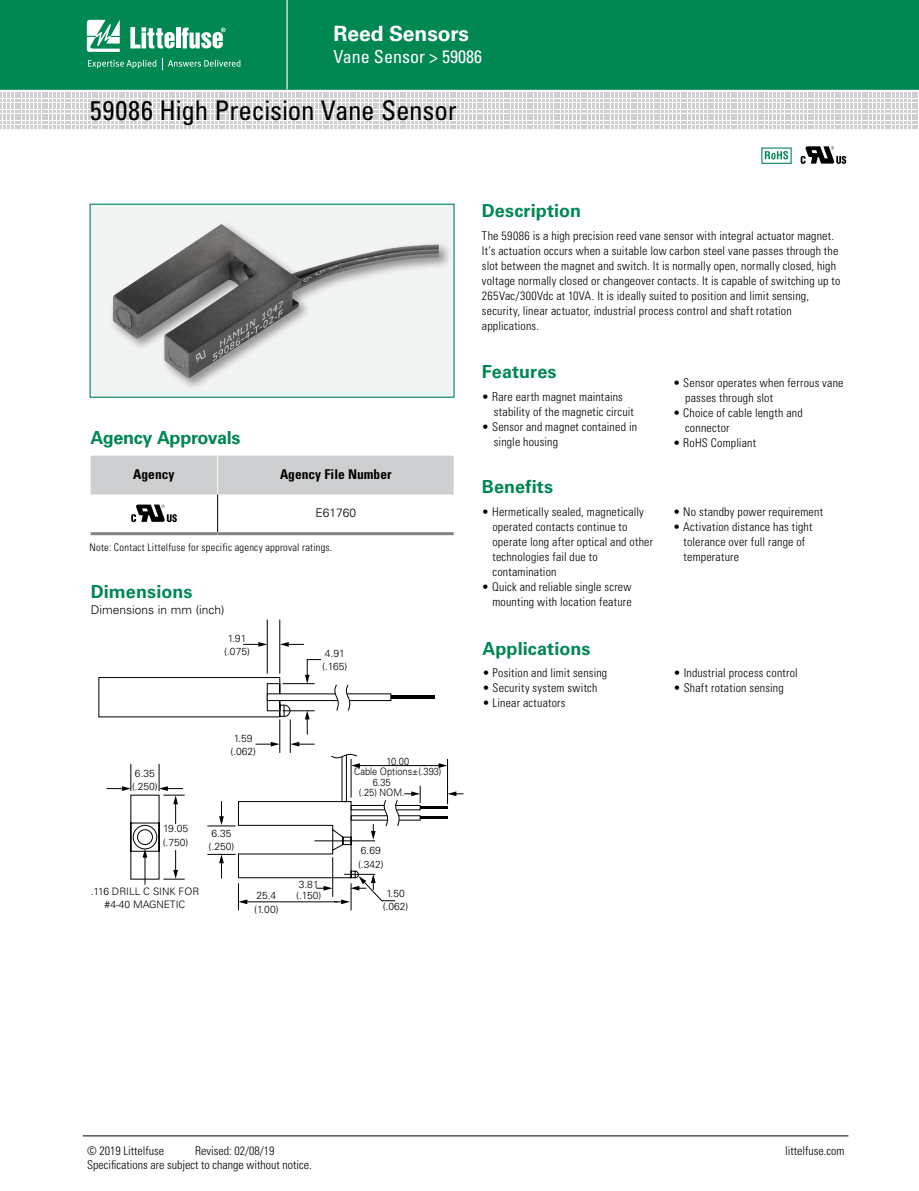
<style>
.page{position:relative;width:919px;height:1191px;background:#fff}
.page>*{position:absolute;margin:0;border:0;box-sizing:border-box;transform-origin:0 0}
.t1{font:condensed 27px "Univers LT Std";letter-spacing:-.01em;color:#000}
.t2{font:700 21px "Univers LT Std";letter-spacing:-.005em;color:#fff}
.t3{font:700 18px "Univers LT Std";letter-spacing:.005em;color:#008752}
.t4{font:condensed 18px "Univers LT Std";color:#fff}
.t5{font:700 18px "Univers LT Std";letter-spacing:-.02em;color:#008752}
.t6{font:700 condensed 13.5px "Univers LT Std";color:#000}
.t7{font:300 condensed 12px/15px "Univers LT Std";letter-spacing:.015em;color:#000}
.t8{font:300 12px "Univers LT Std";color:#000}
.t9{font:300 condensed 10.5px "Univers LT Std";letter-spacing:.025em;color:#000}
.t10{font:300 10.2px/13.4px "Univers LT Std";color:#000}
.t11{font:300 10.2px/10.8px "Univers LT Std";color:#000;text-align:center;scale:.9 1}
</style>
<div class="page">
<hr style="left:83px;top:1135px;width:765px;height:1px;background:#000">
<div style="left:0;top:0;width:918px;height:90px;background:#008752"></div>
<hr style="left:286px;top:0;width:1px;height:89px;background:#fff">
<svg style="left:87px;top:20px;width:33px;height:32px"></svg>
<hr style="left:176px;top:28px;width:4px;height:20px;background:#fff">
<svg style="left:182px;top:28px;width:43px;height:21px"></svg>
<svg style="left:130px;top:27px;width:45px;height:21px"></svg>
<svg style="left:88px;top:60px;width:68px;height:9px"></svg>
<svg style="left:162px;top:58px;width:78px;height:11px"></svg>
<svg style="left:0;top:92px;width:917px;height:35px"></svg>
<div style="left:91px;top:455px;width:362px;height:39px;background:#cdcfd0"></div>
<svg style="left:91px;top:535px;width:362px;height:1px"></svg>
<hr style="left:217px;top:455px;width:1px;height:39px;background:#fff">
<hr style="left:217px;top:494px;width:1px;height:38px;background:#000">
<hr style="left:91px;top:532px;width:127px;height:3px;background:#808285">
<hr style="left:218px;top:532px;width:235px;height:3px;background:#808285">
<svg style="left:131px;top:504px;width:46px;height:18px"></svg>
<div style="left:89px;top:204px;width:365px;height:194px;background:#f2f3f3;border:1px solid #008752"></div>
<svg style="left:764px;top:151px;width:24px;height:8px"></svg>
<div style="left:761px;top:147px;width:30px;height:17px;border:1px solid #008752"></div>
<div style="left:267px;top:693px;width:124px;height:8px;background:#fff;border:1px solid #000"></div>
<hr style="left:391px;top:695px;width:43px;height:4px;background:#000">
<hr style="left:267px;top:619px;width:1px;height:54px;background:#000">
<hr style="left:279px;top:619px;width:1px;height:54px;background:#000">
<svg style="left:280px;top:642px;width:24px;height:5px"></svg>
<svg style="left:98px;top:659px;width:255px;height:75px"></svg>
<svg style="left:243px;top:642px;width:24px;height:5px"></svg>
<hr style="left:279px;top:719px;width:1px;height:34px;background:#000">
<hr style="left:290px;top:719px;width:1px;height:34px;background:#000">
<hr style="left:145px;top:853px;width:1px;height:31px;background:#000">
<svg style="left:107px;top:764px;width:78px;height:116px"></svg>
<svg style="left:207px;top:741px;width:256px;height:169px"></svg>
<img style="left:113px;top:224px;width:326px;height:155px">
<svg style="left:800px;top:146px;width:46px;height:18px"></svg>
<h2 class="t2" style="left:333px;top:21px;width:137px">Reed Sensors</h2>
<h3 class="t4" style="left:333px;top:45px;width:150px">Vane Sensor &gt; 59086</h3>
<h1 class="t1" style="left:90px;top:94px;width:368px">59086 High Precision Vane Sensor</h1>
<h3 class="t5" style="left:91px;top:427px;width:151px">Agency Approvals</h3>
<p class="t6" style="left:133px;top:466px;width:43px">Agency</p>
<p class="t6" style="left:280px;top:466px;width:113px">Agency File Number</p>
<p class="t8" style="left:315px;top:505px;width:42px">E61760</p>
<p class="t9" style="left:89px;top:540px;width:244px">Note: Contact Littelfuse for specific agency approval ratings.</p>
<h3 class="t3" style="left:91px;top:581px;width:103px">Dimensions</h3>
<p class="t8" style="left:91px;top:602px;width:135px">Dimensions in mm (inch)</p>
<p class="t10" style="left:224px;top:631px;width:27px;text-align:center">1.91 (.075)</p>
<p class="t10" style="left:322px;top:646px;width:27px">4.91 (.165)</p>
<p class="t10" style="left:132px;top:766px;width:27px">6.35 (.250)</p>
<p class="t10" style="left:163px;top:822px;width:27px">19.05 (.750)</p>
<p class="t10" style="left:230px;top:731px;width:27px;text-align:center">1.59 (.062)</p>
<p class="t10" style="left:209px;top:827px;width:27px">6.35 (.250)</p>
<p class="t10" style="left:91px;top:885px;width:110px;text-align:center">.116 DRILL C SINK FOR #4-40 MAGNETIC</p>
<p class="t10" style="left:254px;top:889px;width:26px">25.4 (1.00)</p>
<p class="t10" style="left:296px;top:879px;width:27px;line-height:10.8px">3.81 (.150)</p>
<p class="t11" style="left:354px;top:755px;width:98px">10.00<br>Cable Options±(.393)</p>
<p class="t11" style="left:359px;top:776px;width:52px">6.35<br>(.25) NOM.</p>
<p class="t10" style="left:358px;top:844px;width:27px">6.69 (.342)</p>
<p class="t10" style="left:383px;top:886px;width:27px;text-align:center">1.50 (.062)</p>
<h3 class="t3" style="left:482px;top:200px;width:101px">Description</h3>
<p class="t7" style="left:482px;top:228px;width:360px">The 59086 is a high precision reed vane sensor with integral actuator magnet.<br>It’s actuation occurs when a suitable low carbon steel vane passes through the slot between the magnet and switch. It is normally open, normally closed, high voltage normally closed or changeover contacts. It is capable of switching up to 265Vac/300Vdc at 10VA. It is ideally suited to position and limit sensing, security, linear actuator, industrial process control and shaft rotation applications.</p>
<h3 class="t3" style="left:482px;top:361px;width:76px">Features</h3>
<p class="t7" style="left:494px;top:389px;width:141px;text-indent:-12px">• Rare earth magnet maintains stability of the magnetic circuit</p>
<p class="t7" style="left:494px;top:419px;width:145px;text-indent:-12px">• Sensor and magnet contained in single housing</p>
<h3 class="t3" style="left:482px;top:476px;width:73px">Benefits</h3>
<p class="t7" style="left:492px;top:504px;width:162px;text-indent:-10px">• Hermetically sealed, magnetically operated contacts continue to operate long after optical and other technologies fail due to contamination</p>
<p class="t7" style="left:482px;top:579px;width:151px;text-align:right">• Quick and reliable single screw mounting with location feature</p>
<h3 class="t3" style="left:482px;top:637px;width:110px">Applications</h3>
<p class="t7" style="left:482px;top:665px;width:126px">• Position and limit sensing</p>
<p class="t7" style="left:482px;top:680px;width:117px">• Security system switch</p>
<p class="t7" style="left:482px;top:695px;width:85px">• Linear actuators</p>
<p class="t7" style="left:685px;top:376px;width:160px;text-indent:-12px">• Sensor operates when ferrous vane passes through slot</p>
<p class="t7" style="left:685px;top:406px;width:119px;text-indent:-12px">• Choice of cable length and connector</p>
<p class="t7" style="left:673px;top:436px;width:84px">• RoHS Compliant</p>
<p class="t7" style="left:673px;top:504px;width:151px">• No standby power requirement</p>
<p class="t7" style="left:683px;top:519px;width:130px;text-indent:-10px">• Activation distance has tight tolerance over full range of temperature</p>
<p class="t7" style="left:673px;top:665px;width:126px">• Industrial process control</p>
<p class="t7" style="left:673px;top:680px;width:112px">• Shaft rotation sensing</p>
<p class="t7" style="left:87px;top:1143px;width:78px">© 2019 Littelfuse</p>
<p class="t7" style="left:195px;top:1143px;width:81px">Revised: 02/08/19</p>
<p class="t7" style="left:785px;top:1143px;width:61px">littelfuse.com</p>
<p class="t7" style="left:87px;top:1157px;width:226px">Specifications are subject to change without notice.</p>
</div>
